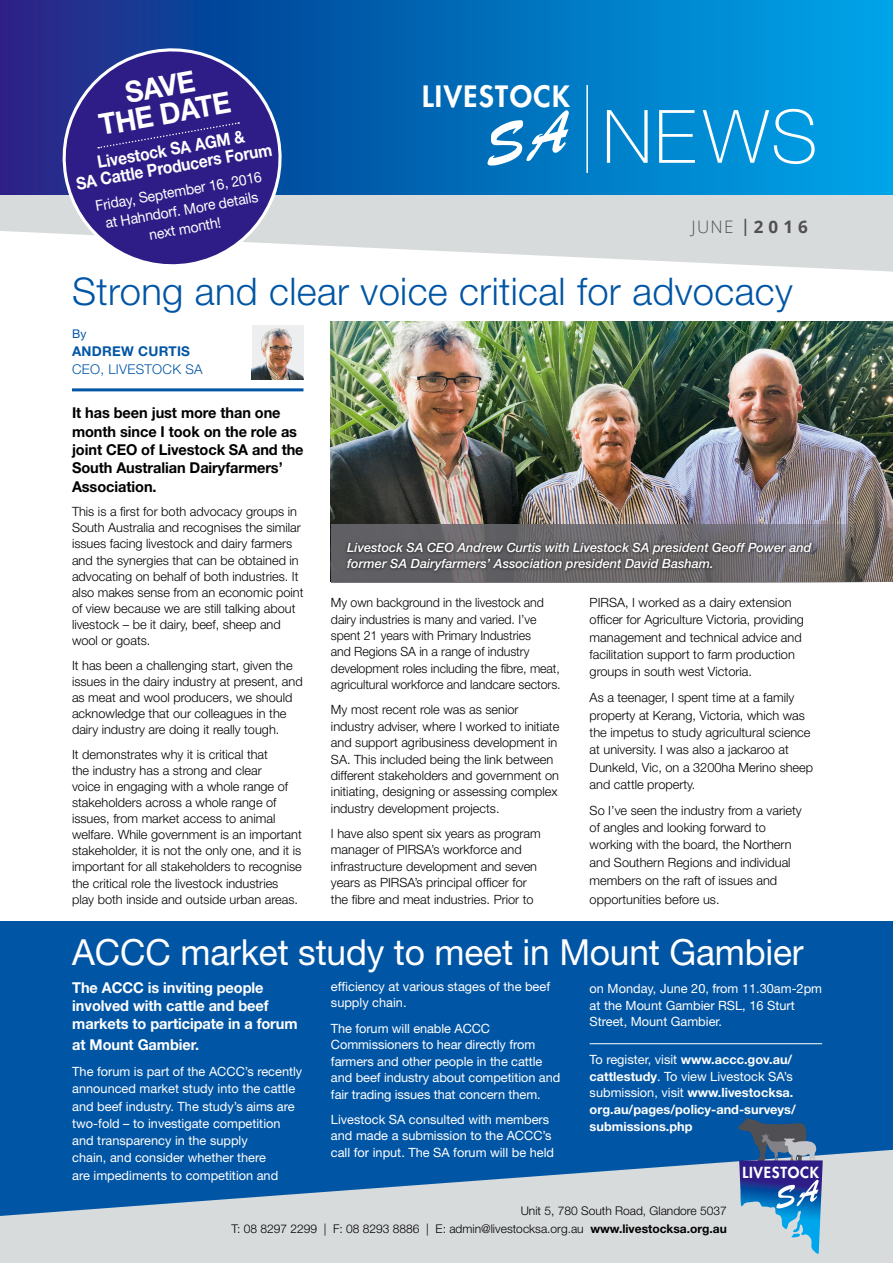
<style>
.page{position:relative;width:893px;height:1263px;background:#fff}
.page>*{position:absolute;margin:0;border:0;box-sizing:border-box;transform-origin:0 0}
.t1{font:100 73.8px "Helvetica Neue";color:#fff}
.t2{font:300 38.1px "Helvetica Neue";letter-spacing:.01em;color:#0055a4}
.t3{font:36px "Helvetica Neue";letter-spacing:-.005em;color:#fff}
.t4{font:700 29.4px/27.6px "Helvetica Neue";color:#fff;text-align:center;scale:.95 1}
.t5{font:800 28.65px "Futura";letter-spacing:.05em;color:#fff}
.t6{font:700 17.25px/17.2px "Helvetica Neue";color:#fff;text-align:center;scale:.9 1}
.t7{font:300 17.25px "Open Sans";color:#504f53}
.t8{font:700 15px/18.3px "Helvetica Neue";letter-spacing:-.005em;color:#000}
.t9{font:700 15px/18px "Helvetica Neue";letter-spacing:-.005em;color:#fff}
.t10{font:800 14.85px "Futura";letter-spacing:.05em;color:#fff}
.t11{font:14.7px/19px "Helvetica Neue";color:#fff;text-align:center;scale:.95 1}
.t12{font:300 13.5px "Helvetica Neue";letter-spacing:.02em;color:#0055a4}
.t13{font:700 13.5px "Helvetica Neue";letter-spacing:.02em;color:#0055a4}
.t14{font:300 12.75px/16px "Helvetica Neue";color:#000}
.t15{font:12.75px/16.5px "Helvetica Neue";color:#fff}
.t16{font:700 12.75px/16.6px "Helvetica Neue";color:#fff}
.t17{font:italic 500 12.75px/15.8px "Helvetica Neue";color:#fff}
.t18{font:300 12px/17.7px "Helvetica Neue";color:#000;text-align:right}
.t19{font:12px "Helvetica Neue";color:#0055a4}
.s1{font-weight:600}
.s2{font-weight:700}
.s3{font-weight:400}
</style>
<div class="page">
<div style="left:0;top:922px;width:893px;height:341px;background:#0055a4"></div>
<img style="left:331px;top:321px;width:562px;height:261px">
<svg style="left:0;top:195px;width:893px;height:77px;fill:#d8dbdc"></svg>
<svg style="left:0;top:0;width:893px;height:195px;background:#0470bd"></svg>
<svg style="left:331px;top:524px;width:553px;height:58px;background:#6d696b"></svg>
<svg style="left:0;top:1150px;width:893px;height:113px;fill:#d8dbdc"></svg>
<svg style="left:739px;top:1118px;width:84px;height:138px"></svg>
<img style="left:252px;top:325px;width:51px;height:55px">
<hr style="left:72px;top:388px;width:231px;height:3px;background:#0055a4">
<div style="left:344px;top:539px;width:471px;height:35px;background:#000;opacity:.75"></div>
<svg style="left:487px;top:110px;width:85px;height:56px"></svg>
<hr style="left:586px;top:85px;width:2px;height:88px;background:#fff">
<svg style="left:55px;top:41px;width:234px;height:231px;background:#4e4b9d"></svg>
<div style="left:98px;top:122px;width:141px;height:27px;background:#2e1d86"></div>
<hr style="left:590px;top:1043px;width:232px;height:1px;background:#fff">
<h3 class="t4" style="left:92px;top:84px;width:142px;rotate:-10deg">SAVE<br>THE DATE</h3>
<h3 class="t6" style="left:72px;top:158px;width:222px;rotate:-10deg">Livestock SA AGM &amp;<br>SA Cattle Producers Forum</h3>
<p class="t11" style="left:94px;top:196px;width:179px;rotate:-10deg">Friday, September 16, 2016 at Hahndorf. More details next month!</p>
<h3 class="t5" style="left:422px;top:77px;width:149px">LIVESTOCK</h3>
<h1 class="t1" style="left:602px;top:94px;width:217px">NEWS</h1>
<h3 class="t7" style="left:691px;top:215px;width:118px">JUNE <span class="s1">|</span> <span class="s2">2016</span></h3>
<h2 class="t2" style="left:72px;top:268px;width:722px">Strong and clear voice critical for advocacy</h2>
<p class="t19" style="left:72px;top:326px;width:16px">By</p>
<p class="t13" style="left:72px;top:342px;width:119px">ANDREW CURTIS</p>
<p class="t12" style="left:72px;top:360px;width:132px">CEO, LIVESTOCK SA</p>
<p class="t8" style="left:72px;top:403px;width:233px">It has been just more than one month since I took on the role as joint CEO of Livestock SA and the<br>South Australian Dairyfarmers’<br>Association.</p>
<p class="t14" style="left:72px;top:503px;width:233px">This is a first for both advocacy groups in South Australia and recognises the similar issues facing livestock and dairy farmers and the synergies that can be obtained in advocating on behalf of both industries. It also makes sense from an economic point of view because we are still talking about livestock – be it dairy, beef, sheep and wool or goats.</p>
<p class="t14" style="left:72px;top:657px;width:232px">It has been a challenging start, given the issues in the dairy industry at present, and as meat and wool producers, we should acknowledge that our colleagues in the dairy industry are doing it really tough.</p>
<p class="t14" style="left:72px;top:746px;width:231px">It demonstrates why it is critical that<br>the industry has a strong and clear<br>voice in engaging with a whole range of stakeholders across a whole range of issues, from market access to animal welfare. While government is an important stakeholder, it is not the only one, and it is important for all stakeholders to recognise the critical role the livestock industries play both inside and outside urban areas.</p>
<p class="t17" style="left:347px;top:540px;width:466px">Livestock SA CEO Andrew Curtis with Livestock SA president Geoff Power and former SA Dairyfarmers’ Association president David Basham.</p>
<p class="t14" style="left:331px;top:594px;width:231px;line-height:16.5px">My own background in the livestock and dairy industries is many and varied. I’ve spent 21 years with Primary Industries<br>and Regions SA in a range of industry development roles including the fibre, meat, agricultural workforce and landcare sectors.</p>
<p class="t14" style="left:331px;top:701px;width:230px;line-height:16.5px">My most recent role was as senior industry adviser, where I worked to initiate and support agribusiness development in SA. This included being the link between different stakeholders and government on initiating, designing or assessing complex industry development projects.</p>
<p class="t14" style="left:331px;top:825px;width:211px;line-height:16.5px">I have also spent six years as program manager of PIRSA’s workforce and infrastructure development and seven years as PIRSA’s principal officer for the fibre and meat industries. Prior to</p>
<p class="t14" style="left:590px;top:594px;width:216px;line-height:17.4px">PIRSA, I worked as a dairy extension officer for Agriculture Victoria, providing management and technical advice and facilitation support to farm production groups in south west Victoria.</p>
<p class="t14" style="left:590px;top:689px;width:225px;line-height:17.4px">As a teenager, I spent time at a family property at Kerang, Victoria, which was the impetus to study agricultural science at university. I was also a jackaroo at Dunkeld, Vic, on a 3200ha Merino sheep and cattle property.</p>
<p class="t14" style="left:590px;top:801px;width:214px;line-height:17.9px">So I’ve seen the industry from a variety of angles and looking forward to working with the board, the Northern and Southern Regions and individual members on the raft of issues and opportunities before us.</p>
<h3 class="t3" style="left:72px;top:931px;width:733px">ACCC market study to meet in Mount Gambier</h3>
<p class="t9" style="left:72px;top:978px;width:227px">The ACCC is inviting people involved with cattle and beef markets to participate in a forum</p>
<p class="t9" style="left:72px;top:1035px;width:128px">at Mount Gambier.</p>
<p class="t15" style="left:72px;top:1063px;width:232px;line-height:17.2px">The forum is part of the ACCC’s recently announced market study into the cattle and beef industry. The study’s aims are two-fold – to investigate competition and transparency in the supply<br>chain, and consider whether there<br>are impediments to competition and</p>
<p class="t15" style="left:331px;top:978px;width:221px">efficiency at various stages of the beef supply chain.</p>
<p class="t15" style="left:331px;top:1019px;width:231px">The forum will enable ACCC Commissioners to hear directly from farmers and other people in the cattle and beef industry about competition and fair trading issues that concern them.</p>
<p class="t15" style="left:331px;top:1110px;width:225px">Livestock SA consulted with members and made a submission to the ACCC’s call for input. The SA forum will be held</p>
<p class="t15" style="left:590px;top:980px;width:234px">on Monday, June 20, from 11.30am-2pm at the Mount Gambier RSL, 16 Sturt<br>Street, Mount Gambier.</p>
<p class="t16" style="left:590px;top:1051px;width:208px"><span class="s3">To register, visit</span> www.accc.gov.au/ cattlestudy<span class="s3">. To view Livestock SA’s submission, visit</span> www.livestocksa. org.au/pages/policy-and-surveys/ submissions.php</p>
<p class="t10" style="left:742px;top:1162px;width:78px">LIVESTOCK</p>
<p class="t18" style="left:232px;top:1201px;width:497px">Unit 5, 780 South Road, Glandore 5037<br>T: 08 8297 2299 | F: 08 8293 8886 | E: admin@livestocksa.org.au <span class="s2">www.livestocksa.org.au</span></p>
</div>
